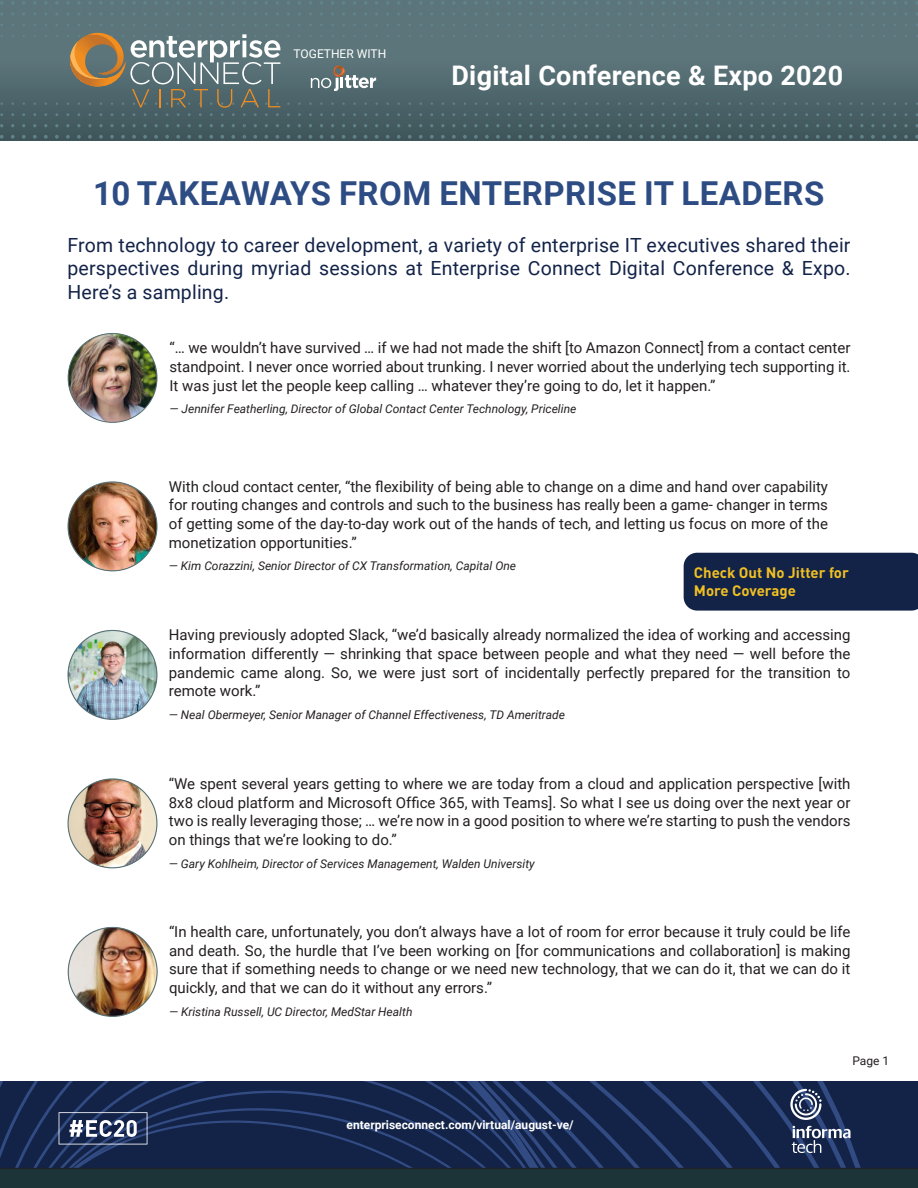
<style>
.page{position:relative;width:918px;height:1188px;background:#fff}
.page>*{position:absolute;margin:0;border:0;box-sizing:border-box;transform-origin:0 0}
.headline{font:700 33px "Roboto";letter-spacing:.015em;color:#2d4c83}
.t1{font:700 27px "Roboto";letter-spacing:.01em;color:#fff}
.body{font:19.5px/23.4px "Roboto";letter-spacing:.01em;color:#132348;text-align:justify}
.t2{font:15px/18.8px "Roboto";color:#231f20;text-align:justify}
.t3{font:700 15px "DINOT";color:#f1c022}
.t4{font:italic 12px "Roboto";color:#231f20}
.www{font:700 12px "Roboto";color:#fff}
.t5{font:12px "Roboto";color:#fff}
.t6{font:12px "Roboto";color:#231f20}
</style>
<div class="page">
<div style="left:893px;top:1081px;width:25px;height:87px;background:#132348"></div>
<svg style="left:0;top:1081px;width:893px;height:87px;background:#172850"></svg>
<div style="left:0;top:1168px;width:918px;height:20px;background:#1c3438"></div>
<svg style="left:790px;top:1089px;width:60px;height:64px;background:#455475"></svg>
<svg style="left:59px;top:1112px;width:88px;height:32px;background:#515e7d"></svg>
<svg style="left:0;top:0;width:918px;height:140px;background:#586f73"></svg>
<img style="left:68px;top:334px;width:89px;height:88px">
<img style="left:68px;top:482px;width:89px;height:89px;border-radius:44px">
<img style="left:68px;top:630px;width:89px;height:89px;border-radius:44px">
<img style="left:68px;top:779px;width:89px;height:89px;border-radius:44px">
<img style="left:68px;top:927px;width:89px;height:89px;border-radius:44px">
<div style="left:684px;top:553px;width:234px;height:58px;background:#132348"></div>
<p class="t5" style="left:294px;top:45px;width:94px">TOGETHER WITH</p>
<p class="t1" style="left:451px;top:57px;width:393px">Digital Conference &amp; Expo 2020</p>
<p class="headline" style="left:93px;top:170px;width:733px">10 TAKEAWAYS FROM ENTERPRISE IT LEADERS</p>
<p class="body" style="left:68px;top:233px;width:785px">From technology to career development, a variety of enterprise IT executives shared their perspectives during myriad sessions at Enterprise Connect Digital Conference &amp; Expo.<br>Here’s a sampling.</p>
<p class="t2" style="left:170px;top:338px;width:682px">“… we wouldn’t have survived … if we had not made the shift [to Amazon Connect] from a contact center standpoint. I never once worried about trunking. I never worried about the underlying tech supporting it.<br>It was just let the people keep calling … whatever they’re going to do, let it happen.”</p>
<p class="t4" style="left:170px;top:401px;width:408px">— Jennifer Featherling, Director of Global Contact Center Technology, Priceline</p>
<p class="t2" style="left:169px;top:476px;width:661px">With cloud contact center, “the flexibility of being able to change on a dime and hand over capability for routing changes and controls and such to the business has really been a game- changer in terms of getting some of the day-to-day work out of the hands of tech, and letting us focus on more of the monetization opportunities.”</p>
<p class="t4" style="left:169px;top:558px;width:349px">— Kim Corazzini, Senior Director of CX Transformation, Capital One</p>
<p class="t3" style="left:694px;top:562px;width:157px">Check Out No Jitter for</p>
<p class="t3" style="left:694px;top:580px;width:104px">More Coverage</p>
<p class="t2" style="left:169px;top:625px;width:683px">Having previously adopted Slack, “we’d basically already normalized the idea of working and accessing information differently — shrinking that space between people and what they need — well before the pandemic came along. So, we were just sort of incidentally perfectly prepared for the transition to remote work.”</p>
<p class="t4" style="left:169px;top:706px;width:398px">— Neal Obermeyer, Senior Manager of Channel Effectiveness, TD Ameritrade</p>
<p class="t2" style="left:169px;top:774px;width:683px">“We spent several years getting to where we are today from a cloud and application perspective [with 8x8 cloud platform and Microsoft Office 365, with Teams]. So what I see us doing over the next year or two is really leveraging those; … we’re now in a good position to where we’re starting to push the vendors on things that we’re looking to do.”</p>
<p class="t4" style="left:169px;top:855px;width:367px">— Gary Kohlheim, Director of Services Management, Walden University</p>
<p class="t2" style="left:169px;top:922px;width:683px">“In health care, unfortunately, you don’t always have a lot of room for error because it truly could be life and death. So, the hurdle that I’ve been working on [for communications and collaboration] is making sure that if something needs to change or we need new technology, that we can do it, that we can do it quickly, and that we can do it without any errors.”</p>
<p class="t4" style="left:169px;top:1003px;width:245px">— Kristina Russell, UC Director, MedStar Health</p>
<p class="www" style="left:347px;top:1117px;width:229px">enterpriseconnect.com/virtual/august-ve/</p>
<p class="t6" style="left:852px;top:1052px;width:38px">Page 1</p>
</div>
